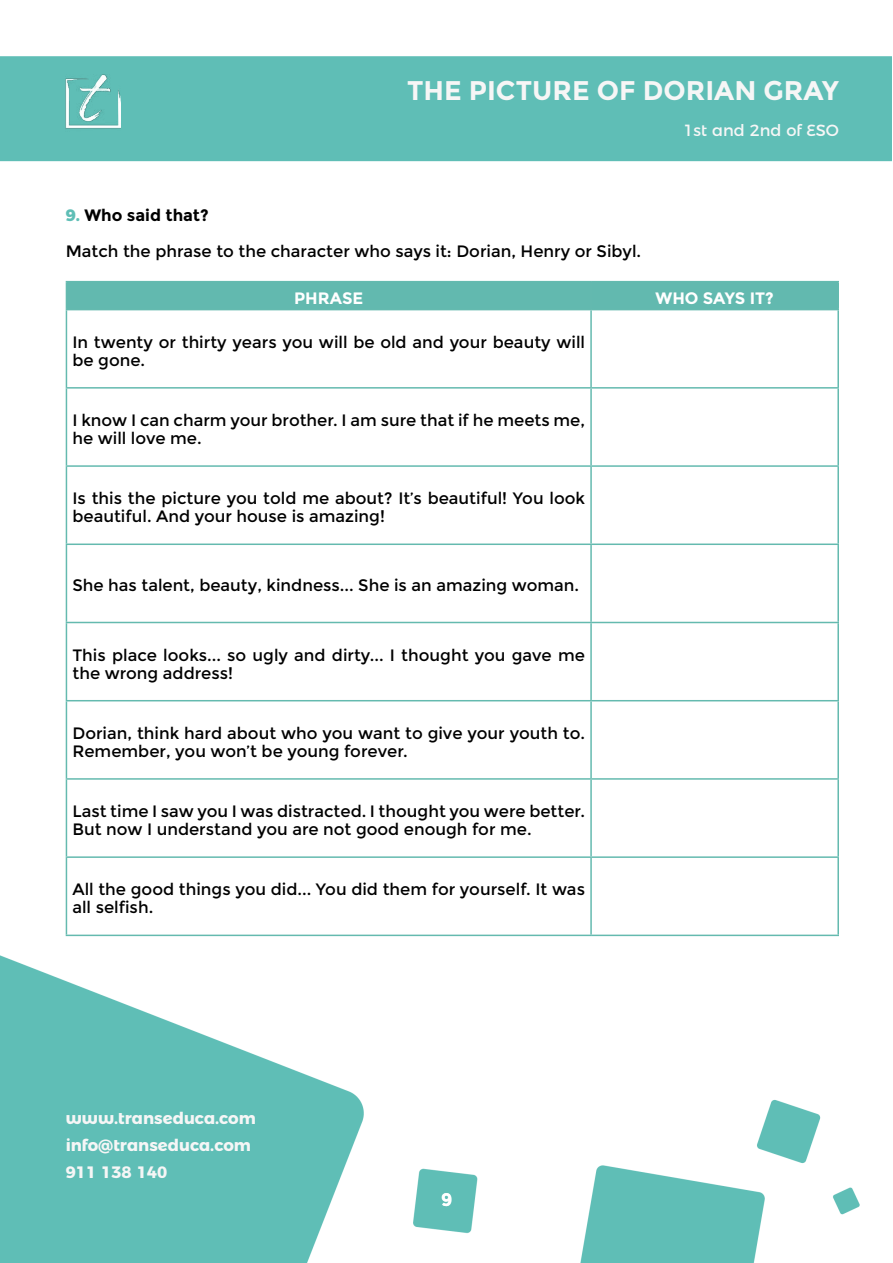
<style>
.page{position:relative;width:893px;height:1263px;background:#fff}
.page>*{position:absolute;margin:0;border:0;box-sizing:border-box;transform-origin:0 0}
.t1{font:700 27px "Montserrat";color:#f6f6f6}
.t2{font:700 18px "Montserrat";color:#fff}
.t3{font:16.5px/18px "Montserrat";color:#000}
.t4{font:700 16.5px/27px "Montserrat Alternates";color:#f6f6f6}
.t5{font:700 16.5px "Montserrat";color:#fff}
.t6{font:16.2px "Montserrat Alternates";color:#f6f6f6}
.s1{font-weight:800;color:#5fbeb6}
.s2{font-weight:700}
</style>
<div class="page">
<img style="left:0;top:56px;width:892px;height:1207px">
<img style="left:66px;top:74px;width:55px;height:66px">
<hr style="left:66px;top:281px;width:525px;height:1px;background:#64baaf">
<div style="left:66px;top:282px;width:771px;height:27px;background:#62b9af"></div>
<hr style="left:591px;top:281px;width:248px;height:1px;background:#64baaf">
<hr style="left:590px;top:282px;width:2px;height:27px;background:#64baaf">
<hr style="left:837px;top:282px;width:2px;height:27px;background:#64baaf">
<hr style="left:66px;top:309px;width:525px;height:1px;background:#64baaf">
<hr style="left:66px;top:310px;width:1px;height:77px;background:#64baaf">
<hr style="left:591px;top:309px;width:248px;height:1px;background:#64baaf">
<hr style="left:590px;top:310px;width:2px;height:77px;background:#64baaf">
<hr style="left:837px;top:310px;width:2px;height:77px;background:#64baaf">
<hr style="left:66px;top:387px;width:525px;height:2px;background:#64baaf">
<hr style="left:66px;top:389px;width:1px;height:76px;background:#64baaf">
<hr style="left:591px;top:387px;width:248px;height:2px;background:#64baaf">
<hr style="left:590px;top:389px;width:2px;height:76px;background:#64baaf">
<hr style="left:837px;top:389px;width:2px;height:76px;background:#64baaf">
<hr style="left:66px;top:465px;width:525px;height:2px;background:#64baaf">
<hr style="left:66px;top:467px;width:1px;height:76px;background:#64baaf">
<hr style="left:591px;top:465px;width:248px;height:2px;background:#64baaf">
<hr style="left:590px;top:467px;width:2px;height:76px;background:#64baaf">
<hr style="left:837px;top:467px;width:2px;height:76px;background:#64baaf">
<hr style="left:66px;top:543px;width:525px;height:2px;background:#64baaf">
<hr style="left:66px;top:545px;width:1px;height:77px;background:#64baaf">
<hr style="left:591px;top:543px;width:248px;height:2px;background:#64baaf">
<hr style="left:590px;top:545px;width:2px;height:77px;background:#64baaf">
<hr style="left:837px;top:545px;width:2px;height:77px;background:#64baaf">
<hr style="left:66px;top:622px;width:525px;height:1px;background:#64baaf">
<hr style="left:66px;top:623px;width:1px;height:77px;background:#64baaf">
<hr style="left:591px;top:622px;width:248px;height:1px;background:#64baaf">
<hr style="left:590px;top:623px;width:2px;height:77px;background:#64baaf">
<hr style="left:837px;top:623px;width:2px;height:77px;background:#64baaf">
<hr style="left:66px;top:700px;width:525px;height:1px;background:#64baaf">
<hr style="left:66px;top:701px;width:1px;height:77px;background:#64baaf">
<hr style="left:591px;top:700px;width:248px;height:1px;background:#64baaf">
<hr style="left:590px;top:701px;width:2px;height:77px;background:#64baaf">
<hr style="left:837px;top:701px;width:2px;height:77px;background:#64baaf">
<hr style="left:66px;top:778px;width:525px;height:2px;background:#64baaf">
<hr style="left:66px;top:780px;width:1px;height:76px;background:#64baaf">
<hr style="left:591px;top:778px;width:248px;height:2px;background:#64baaf">
<hr style="left:590px;top:780px;width:2px;height:76px;background:#64baaf">
<hr style="left:837px;top:780px;width:2px;height:76px;background:#64baaf">
<hr style="left:66px;top:856px;width:525px;height:2px;background:#64baaf">
<hr style="left:66px;top:858px;width:1px;height:77px;background:#64baaf">
<hr style="left:591px;top:856px;width:248px;height:2px;background:#64baaf">
<hr style="left:590px;top:858px;width:2px;height:77px;background:#64baaf">
<hr style="left:837px;top:858px;width:2px;height:77px;background:#64baaf">
<hr style="left:66px;top:935px;width:525px;height:1px;background:#64baaf">
<hr style="left:591px;top:935px;width:248px;height:1px;background:#64baaf">
<h1 class="t1" style="left:407px;top:75px;width:433px">THE PICTURE OF DORIAN GRAY</h1>
<p class="t6" style="left:684px;top:118px;width:157px">1st and 2nd of ESO</p>
<p class="t3" style="left:66px;top:197px;width:577px;line-height:36px"><span class="s1">9.</span> <span class="s2">Who said that?<br></span>Match the phrase to the character who says it: Dorian, Henry or Sibyl.</p>
<p class="t5" style="left:294px;top:288px;width:71px">PHRASE</p>
<p class="t5" style="left:655px;top:288px;width:120px">WHO SAYS IT?</p>
<p class="t3" style="left:72px;top:333px;width:514px">In twenty or thirty years you will be old and your beauty will be gone.</p>
<p class="t3" style="left:72px;top:411px;width:514px">I know I can charm your brother. I am sure that if he meets me, he will love me.</p>
<p class="t3" style="left:72px;top:489px;width:514px">Is this the picture you told me about? It’s beautiful! You look beautiful. And your house is amazing!</p>
<p class="t3" style="left:72px;top:577px;width:508px">She has talent, beauty, kindness... She is an amazing woman.</p>
<p class="t3" style="left:72px;top:646px;width:514px">This place looks... so ugly and dirty... I thought you gave me the wrong address!</p>
<p class="t3" style="left:72px;top:724px;width:514px">Dorian, think hard about who you want to give your youth to.<br>Remember, you won’t be young forever.</p>
<p class="t3" style="left:72px;top:802px;width:514px">Last time I saw you I was distracted. I thought you were better.<br>But now I understand you are not good enough for me.</p>
<p class="t3" style="left:72px;top:880px;width:514px">All the good things you did... You did them for yourself. It was all selfish.</p>
<p class="t4" style="left:66px;top:1103px;width:192px">www.transeduca.com info@transeduca.com<br>911 138 140</p>
<p class="t2" style="left:441px;top:1189px;width:13px">9</p>
</div>
